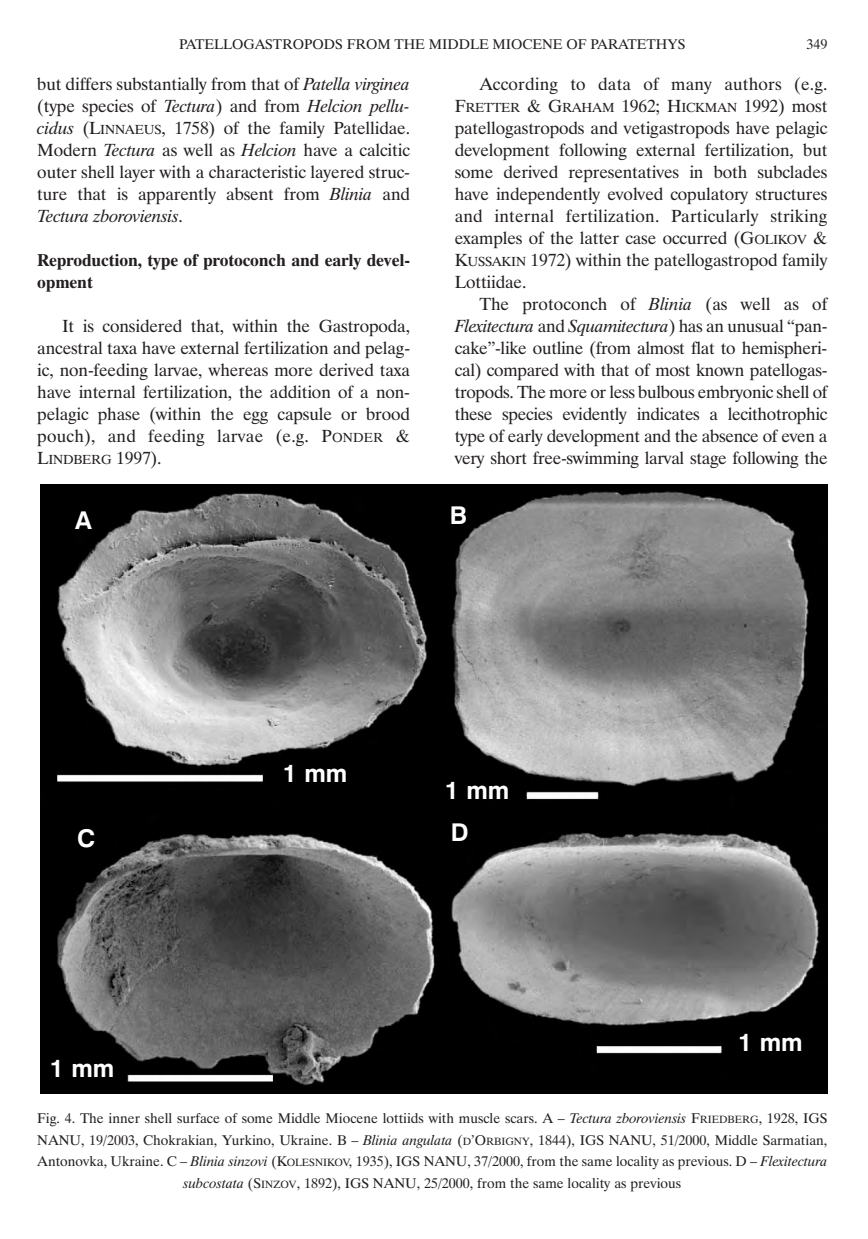
<style>
.page{position:relative;width:868px;height:1239px;background:#fff}
.page>*{position:absolute;margin:0;border:0;box-sizing:border-box;transform-origin:0 0}
.t1{font:700 24.5px/41.6px "Swiss 721 PL";color:#fff}
.t2{font:17.5px/22.1px "Dutch 801 PL";letter-spacing:-.01em;color:#231f20;text-align:justify}
.t3{font:700 17.5px/21.9px "Dutch 801 PL";letter-spacing:-.01em;color:#231f20}
.t4{font:14px/21.9px "Dutch 801 PL";color:#231f20;text-align:center}
.s1{font-style:italic}
.s2{font-size:13.12px}
.s3{font-size:10.5px}
</style>
<div class="page">
<img style="left:41px;top:485px;width:786px;height:609px">
<p class="t4" style="left:179px;top:35px;width:508px">PATELLOGASTROPODS FROM THE MIDDLE MIOCENE OF PARATETHYS</p>
<p class="t4" style="left:807px;top:35px;width:22px">349</p>
<p class="t2" style="left:37px;top:75px;width:374px">but differs substantially from that of <span class="s1">Patella virginea </span>(type species of <span class="s1">Tectura</span>) and from <span class="s1">Helcion pellu&shy;cidus</span> (L<span class="s2">INNAEUS</span>, 1758) of the family Patellidae.<br>Modern <span class="s1">Tectura</span> as well as <span class="s1">Helcion</span> have a calcitic outer shell layer with a characteristic layered struc&shy;ture that is apparently absent from <span class="s1">Blinia</span> and <span class="s1">Tectura zboroviensis</span>.</p>
<p class="t3" style="left:37px;top:251px;width:374px">Reproduction, type of protoconch and early devel&shy;opment</p>
<p class="t2" style="left:37px;top:317px;width:374px;text-indent:25px">It is considered that, within the Gastropoda, ancestral taxa have external fertilization and pelag&shy;ic, non-feeding larvae, whereas more derived taxa have internal fertilization, the addition of a non&shy;pelagic phase (within the egg capsule or brood pouch), and feeding larvae (e.g. P<span class="s2">ONDER</span> &amp; L<span class="s2">INDBERG</span> 1997).</p>
<h1 class="t1" style="left:75px;top:502px;width:18px">A</h1>
<p class="t2" style="left:455px;top:75px;width:374px;text-indent:25px">According to data of many authors (e.g.<br>F<span class="s2">RETTER</span> &amp; G<span class="s2">RAHAM</span> 1962; H<span class="s2">ICKMAN</span> 1992) most patellogastropods and vetigastropods have pelagic development following external fertilization, but some derived representatives in both subclades have independently evolved copulatory structures and internal fertilization. Particularly striking examples of the latter case occurred (G<span class="s2">OLIKOV</span> &amp; K<span class="s2">USSAKIN</span> 1972) within the patellogastropod family Lottiidae.</p>
<p class="t2" style="left:455px;top:295px;width:374px;text-indent:25px">The protoconch of <span class="s1">Blinia</span> (as well as of <span class="s1">Flexitectura</span> and <span class="s1">Squamitectura</span>) has an unusual “pan&shy;cake”-like outline (from almost flat to hemispheri&shy;cal) compared with that of most known patellogas&shy;tropods. The more or less bulbous embryonic shell of these species evidently indicates a lecithotrophic type of early development and the absence of even a very short free-swimming larval stage following the</p>
<h1 class="t1" style="left:450px;top:497px;width:19px">B</h1>
<h1 class="t1" style="left:77px;top:820px;width:20px">C</h1>
<h1 class="t1" style="left:50px;top:1050px;width:66px">1 mm</h1>
<h1 class="t1" style="left:283px;top:755px;width:66px">1 mm</h1>
<h1 class="t1" style="left:445px;top:772px;width:66px">1 mm<br>D</h1>
<h1 class="t1" style="left:738px;top:1025px;width:66px">1 mm</h1>
<p class="t4" style="left:37px;top:1108px;width:792px">Fig. 4. The inner shell surface of some Middle Miocene lottiids with muscle scars. A – <span class="s1">Tectura zboroviensis</span> F<span class="s3">RIEDBERG</span>, 1928, IGS NANU, 19/2003, Chokrakian, Yurkino, Ukraine. B – <span class="s1">Blinia angulata</span> (<span class="s3">D</span>’O<span class="s3">RBIGNY</span>, 1844), IGS NANU, 51/2000, Middle Sarmatian, Antonovka, Ukraine. C – <span class="s1">Blinia sinzovi</span> (K<span class="s3">OLESNIKOV</span>, 1935), IGS NANU, 37/2000, from the same locality as previous. D – <span class="s1">Flexitectura subcostata</span> (S<span class="s3">INZOV</span>, 1892), IGS NANU, 25/2000, from the same locality as previous</p>
</div>
